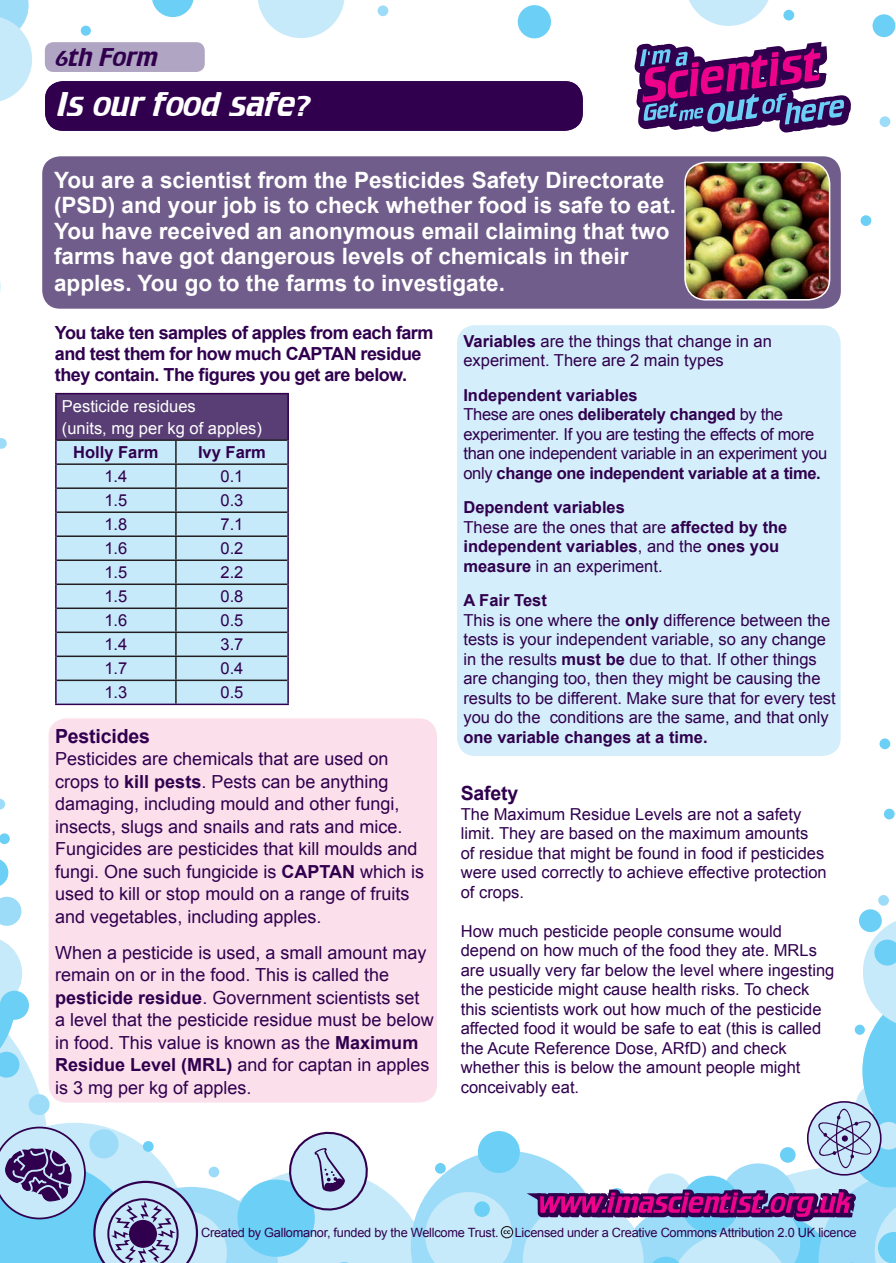
<style>
.page{position:relative;width:896px;height:1263px;background:#fff}
.page>*{position:absolute;margin:0;border:0;box-sizing:border-box;transform-origin:0 0}
.t1{font:30px "Crillee";color:#fff}
.t2{font:700 22.5px/25.8px "Arial";color:#fff}
.t3{font:22.5px "Crillee";color:#30004e}
.t4{font:700 19.5px "Arial";letter-spacing:-.01em;color:#30004e}
.t5{font:18px/22.5px "Arial";color:#30004e}
.t6{font:700 18px/21px "Arial";letter-spacing:-.03em;color:#30004e}
.t7{font:16.5px/19.5px "Arial";color:#30004e}
.t8{font:16.5px/19.5px "Arial";letter-spacing:-.02em;color:#30004e}
.t9{font:700 16.5px/19.5px "Arial";color:#30004e}
.t10{font:16.5px/22.5px "Arial";color:#fff}
.t11{font:12.75px "Arial";letter-spacing:-.02em;color:#30004e}
.s1{font-weight:700}
.s2{font-weight:400}
</style>
<div class="page">
<svg style="left:0;top:859px;width:8px;height:27px"></svg>
<div style="left:883px;top:809px;width:11px;height:10px;background:#6bcff6;border-radius:50%"></div>
<div style="left:81px;top:26px;width:10px;height:10px;background:#6bcff6;border-radius:50%"></div>
<svg style="left:258px;top:0;width:86px;height:38px"></svg>
<div style="left:879px;top:738px;width:10px;height:11px;background:#6bcff6;border-radius:50%"></div>
<div style="left:860px;top:215px;width:10px;height:11px;background:#6bcff6;border-radius:50%"></div>
<svg style="left:0;top:833px;width:10px;height:11px"></svg>
<div style="left:877px;top:895px;width:11px;height:11px;background:#9cdcf8;border-radius:50%"></div>
<svg style="left:0;top:438px;width:7px;height:11px"></svg>
<div style="left:879px;top:116px;width:10px;height:11px;background:#9cdcf8;border-radius:50%"></div>
<div style="left:377px;top:5px;width:11px;height:11px;background:#9cdcf8;border-radius:50%"></div>
<svg style="left:0;top:799px;width:5px;height:10px"></svg>
<div style="left:872px;top:14px;width:22px;height:23px;background:#6bcff6;border-radius:50%"></div>
<div style="left:517px;top:5px;width:33px;height:33px;background:#6bcff6;border-radius:50%"></div>
<svg style="left:152px;top:0;width:42px;height:17px"></svg>
<svg style="left:634px;top:0;width:217px;height:133px"></svg>
<div style="left:45px;top:42px;width:160px;height:30px;background:#b0a5c2;border-radius:9px"></div>
<div style="left:457px;top:325px;width:383px;height:431px;background:#d4effb;border-radius:18px"></div>
<div style="left:42px;top:156px;width:798px;height:153px;background:#715d8b;border-radius:18px"></div>
<div style="left:45px;top:81px;width:537px;height:50px;background:#30004e;border-radius:18px"></div>
<img style="left:684px;top:162px;width:145px;height:138px">
<div style="left:684px;top:162px;width:145px;height:138px;border:2px solid #fff;border-radius:21px"></div>
<div style="left:56px;top:394px;width:232px;height:46px;background:#583e74"></div>
<div style="left:57px;top:441px;width:230px;height:262px;background:#c6eafa"></div>
<hr style="left:55px;top:393px;width:121px;height:1px;background:#30004e">
<hr style="left:55px;top:394px;width:2px;height:46px;background:#30004e">
<hr style="left:176px;top:393px;width:113px;height:1px;background:#30004e">
<hr style="left:287px;top:394px;width:2px;height:46px;background:#30004e">
<hr style="left:55px;top:440px;width:2px;height:24px;background:#30004e">
<hr style="left:287px;top:440px;width:2px;height:24px;background:#30004e">
<hr style="left:55px;top:464px;width:2px;height:24px;background:#30004e">
<hr style="left:287px;top:464px;width:2px;height:24px;background:#30004e">
<hr style="left:55px;top:488px;width:2px;height:24px;background:#30004e">
<hr style="left:287px;top:488px;width:2px;height:24px;background:#30004e">
<hr style="left:55px;top:512px;width:2px;height:24px;background:#30004e">
<hr style="left:287px;top:512px;width:2px;height:24px;background:#30004e">
<hr style="left:55px;top:536px;width:2px;height:24px;background:#30004e">
<hr style="left:287px;top:536px;width:2px;height:24px;background:#30004e">
<hr style="left:55px;top:560px;width:2px;height:24px;background:#30004e">
<hr style="left:287px;top:560px;width:2px;height:24px;background:#30004e">
<hr style="left:55px;top:584px;width:2px;height:24px;background:#30004e">
<hr style="left:287px;top:584px;width:2px;height:24px;background:#30004e">
<hr style="left:55px;top:608px;width:2px;height:24px;background:#30004e">
<hr style="left:287px;top:608px;width:2px;height:24px;background:#30004e">
<hr style="left:55px;top:632px;width:2px;height:24px;background:#30004e">
<hr style="left:287px;top:632px;width:2px;height:24px;background:#30004e">
<hr style="left:55px;top:656px;width:2px;height:24px;background:#30004e">
<hr style="left:287px;top:656px;width:2px;height:24px;background:#30004e">
<hr style="left:55px;top:680px;width:2px;height:23px;background:#30004e">
<hr style="left:287px;top:680px;width:2px;height:23px;background:#30004e">
<hr style="left:55px;top:703px;width:234px;height:2px;background:#30004e">
<hr style="left:57px;top:439px;width:230px;height:2px;background:#231f20">
<hr style="left:57px;top:463px;width:230px;height:2px;background:#231f20">
<hr style="left:57px;top:487px;width:230px;height:2px;background:#231f20">
<hr style="left:57px;top:511px;width:230px;height:2px;background:#231f20">
<hr style="left:57px;top:535px;width:230px;height:2px;background:#231f20">
<hr style="left:57px;top:559px;width:230px;height:2px;background:#231f20">
<hr style="left:57px;top:583px;width:230px;height:2px;background:#231f20">
<hr style="left:57px;top:607px;width:230px;height:2px;background:#231f20">
<hr style="left:57px;top:631px;width:230px;height:2px;background:#231f20">
<hr style="left:57px;top:655px;width:230px;height:2px;background:#231f20">
<hr style="left:57px;top:679px;width:230px;height:2px;background:#231f20">
<svg style="left:175px;top:441px;width:1px;height:262px"></svg>
<div style="left:49px;top:718px;width:388px;height:384px;background:#fbdfeb;border-radius:18px"></div>
<svg style="left:0;top:0;width:32px;height:101px"></svg>
<svg style="left:0;top:897px;width:896px;height:366px"></svg>
<h2 class="t3" style="left:55px;top:42px;width:104px">6th Form</h2>
<h1 class="t1" style="left:57px;top:84px;width:255px">Is our food safe?</h1>
<p class="t2" style="left:54px;top:167px;width:623px">You are a scientist from the Pesticides Safety Directorate (PSD) and your job is to check whether food is safe to eat.<br>You have received an anonymous email claiming that two farms have got dangerous levels of chemicals in their apples. You go to the farms to investigate.</p>
<p class="t6" style="left:55px;top:322px;width:380px">You take ten samples of apples from each farm and test them for how much CAPTAN residue they contain. The figures you get are below.</p>
<p class="t10" style="left:62px;top:395px;width:201px">Pesticide residues<br>(units, mg per kg of apples)</p>
<p class="t9" style="left:73px;top:443px;width:87px">Holly Farm</p>
<p class="t9" style="left:198px;top:443px;width:69px">Ivy Farm</p>
<p class="t7" style="left:104px;top:467px;width:24px">1.4</p>
<p class="t7" style="left:220px;top:467px;width:24px">0.1</p>
<p class="t7" style="left:104px;top:491px;width:24px">1.5</p>
<p class="t7" style="left:220px;top:491px;width:24px">0.3</p>
<p class="t7" style="left:104px;top:515px;width:24px">1.8</p>
<p class="t7" style="left:220px;top:515px;width:24px">7.1</p>
<p class="t7" style="left:104px;top:539px;width:24px">1.6</p>
<p class="t7" style="left:220px;top:539px;width:24px">0.2</p>
<p class="t7" style="left:104px;top:563px;width:24px">1.5</p>
<p class="t7" style="left:220px;top:563px;width:24px">2.2</p>
<p class="t7" style="left:104px;top:587px;width:24px">1.5</p>
<p class="t7" style="left:220px;top:587px;width:24px">0.8</p>
<p class="t7" style="left:104px;top:611px;width:24px">1.6</p>
<p class="t7" style="left:220px;top:611px;width:24px">0.5</p>
<p class="t7" style="left:104px;top:635px;width:24px">1.4</p>
<p class="t7" style="left:220px;top:635px;width:24px">3.7</p>
<p class="t7" style="left:104px;top:659px;width:24px">1.7</p>
<p class="t7" style="left:220px;top:659px;width:24px">0.4</p>
<p class="t7" style="left:104px;top:683px;width:24px">1.3</p>
<p class="t7" style="left:220px;top:683px;width:24px">0.5</p>
<p class="t4" style="left:55px;top:725px;width:96px">Pesticides</p>
<p class="t5" style="left:55px;top:747px;width:370px">Pesticides are chemicals that are used on crops to <span class="s1">kill pests</span>. Pests can be anything damaging, including mould and other fungi, insects, slugs and snails and rats and mice.<br>Fungicides are pesticides that kill moulds and fungi. One such fungicide is <span class="s1">CAPTAN</span> which is used to kill or stop mould on a range of fruits and vegetables, including apples.</p>
<p class="t5" style="left:55px;top:941px;width:380px">When a pesticide is used, a small amount may remain on or in the food. This is called the <span class="s1">pesticide residue</span>. Government scientists set a level that the pesticide residue must be below in food. This value is known as the <span class="s1">Maximum Residue Level (MRL)</span> and for captan in apples is 3 mg per kg of apples.</p>
<p class="t7" style="left:463px;top:331px;width:310px"><span class="s1">Variables</span> are the things that change in an experiment. There are 2 main types</p>
<p class="t8" style="left:463px;top:385px;width:365px"><span class="s1">Independent variables<br></span>These are ones <span class="s1">deliberately changed</span> by the experimenter. If you are testing the effects of more than one independent variable in an experiment you only <span class="s1">change one independent variable at a time.</span></p>
<p class="t9" style="left:463px;top:498px;width:325px">Dependent variables<br><span class="s2">These are the ones that are</span> affected by the independent variables<span class="s2">, and the</span> ones you measure <span class="s2">in an experiment.</span></p>
<p class="t7" style="left:463px;top:591px;width:374px"><span class="s1">A Fair Test<br></span>This is one where the <span class="s1">only</span> difference between the tests is your independent variable, so any change in the results <span class="s1">must be</span> due to that. If other things are changing too, then they might be causing the results to be different. Make sure that for every test you do the conditions are the same, and that only</p>
<p class="t9" style="left:463px;top:727px;width:245px">one variable changes at a time.</p>
<p class="t4" style="left:460px;top:782px;width:59px">Safety</p>
<p class="t7" style="left:460px;top:804px;width:367px">The Maximum Residue Levels are not a safety limit. They are based on the maximum amounts<br>of residue that might be found in food if pesticides were used correctly to achieve effective protection of crops.</p>
<p class="t7" style="left:460px;top:921px;width:375px">How much pesticide people consume would depend on how much of the food they ate. MRLs are usually very far below the level where ingesting the pesticide might cause health risks. To check this scientists work out how much of the pesticide affected food it would be safe to eat (this is called the Acute Reference Dose, ARfD) and check whether this is below the amount people might conceivably eat.</p>
<p class="t11" style="left:201px;top:1225px;width:299px">Created by Gallomanor, funded by the Wellcome Trust.</p>
<p class="t11" style="left:514px;top:1225px;width:343px">Licensed under a Creative Commons Attribution 2.0 UK licence</p>
</div>
